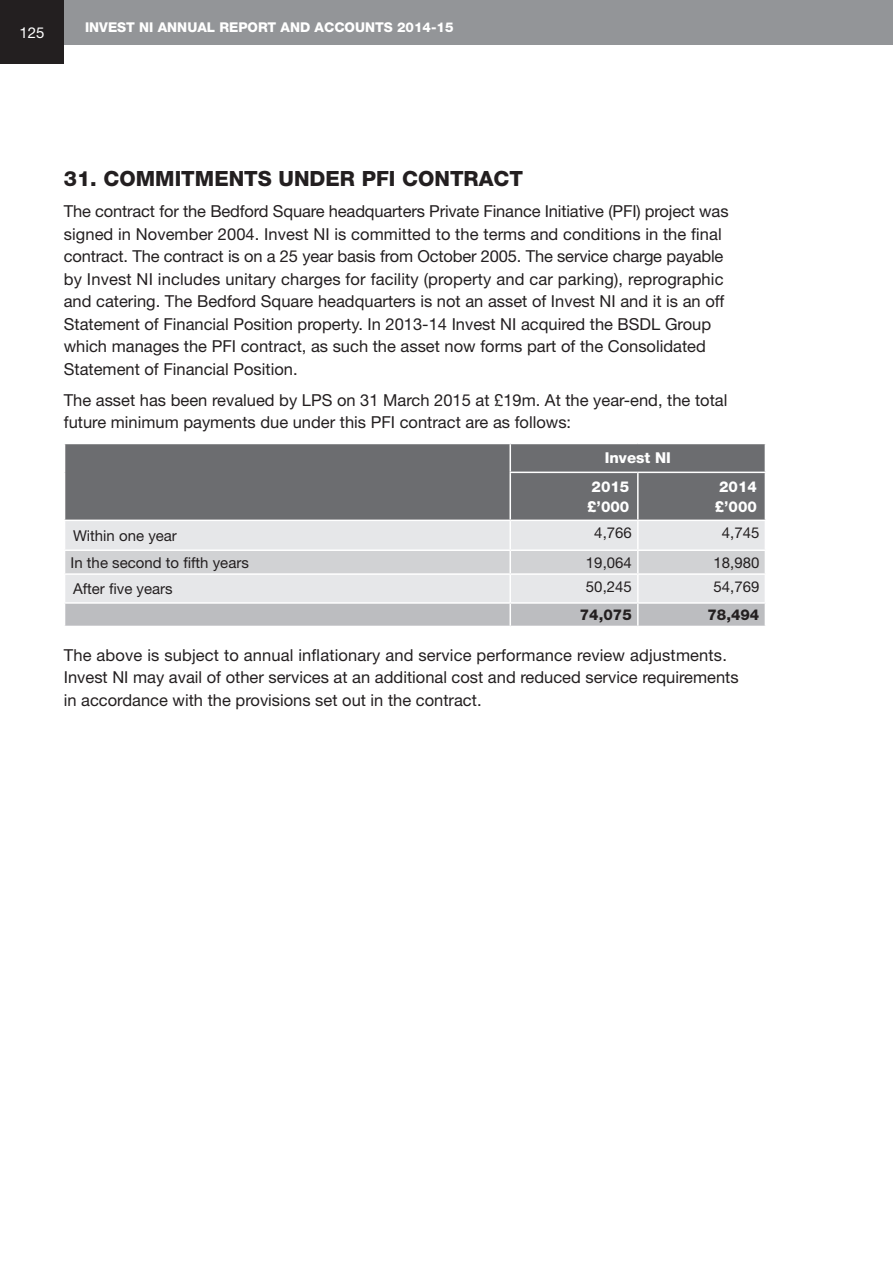
<style>
.page{position:relative;width:893px;height:1263px;background:#fff}
.page>*{position:absolute;margin:0;border:0;box-sizing:border-box;transform-origin:0 0}
.t1{font:800 21px "Helvetica Neue";color:#231f20}
.t2{font:16.5px/22.5px "Helvetica Neue";color:#231f20}
.t3{font:15px "Helvetica Neue";color:#231f20}
.t4{font:800 15px/28.8px "Helvetica Neue";color:#fff}
.t5{font:800 15px "Helvetica Neue";color:#231f20}
.t6{font:15px "Helvetica Neue";color:#fff}
.t7{font:800 13.5px "Helvetica Neue";color:#fff}
</style>
<div class="page">
<div style="left:0;top:0;width:893px;height:45px;background:#939598"></div>
<div style="left:0;top:0;width:64px;height:64px;background:#231f20"></div>
<div style="left:65px;top:444px;width:700px;height:76px;background:#6c6d70"></div>
<hr style="left:509px;top:444px;width:2px;height:28px;background:#fff">
<hr style="left:509px;top:472px;width:129px;height:1px;background:#fff">
<hr style="left:509px;top:473px;width:2px;height:47px;background:#fff">
<hr style="left:638px;top:472px;width:128px;height:1px;background:#fff">
<hr style="left:637px;top:473px;width:2px;height:47px;background:#fff">
<svg style="left:65px;top:521px;width:700px;height:105px;background:#dadadd"></svg>
<p class="t6" style="left:19px;top:24px;width:27px">125</p>
<p class="t7" style="left:85px;top:19px;width:370px">INVEST NI ANNUAL REPORT AND ACCOUNTS 2014-15</p>
<p class="t1" style="left:64px;top:166px;width:461px">31. COMMITMENTS UNDER PFI CONTRACT</p>
<p class="t2" style="left:64px;top:200px;width:666px">The contract for the Bedford Square headquarters Private Finance Initiative (PFI) project was signed in November 2004. Invest NI is committed to the terms and conditions in the final contract. The contract is on a 25 year basis from October 2005. The service charge payable by Invest NI includes unitary charges for facility (property and car parking), reprographic and catering. The Bedford Square headquarters is not an asset of Invest NI and it is an off Statement of Financial Position property. In 2013-14 Invest NI acquired the BSDL Group which manages the PFI contract, as such the asset now forms part of the Consolidated Statement of Financial Position.</p>
<p class="t2" style="left:64px;top:388px;width:665px">The asset has been revalued by LPS on 31 March 2015 at £19m. At the year-end, the total future minimum payments due under this PFI contract are as follows:</p>
<p class="t4" style="left:591px;top:444px;width:81px;text-indent:13px">Invest NI<br>2015</p>
<p class="t4" style="left:587px;top:492px;width:44px">£’000</p>
<p class="t4" style="left:715px;top:477px;width:44px;line-height:19.5px">2014 £’000</p>
<p class="t3" style="left:73px;top:526px;width:105px">Within one year</p>
<p class="t3" style="left:594px;top:524px;width:39px">4,766</p>
<p class="t3" style="left:722px;top:524px;width:39px">4,745</p>
<p class="t3" style="left:71px;top:554px;width:180px">In the second to fifth years</p>
<p class="t3" style="left:586px;top:554px;width:47px">19,064</p>
<p class="t3" style="left:713px;top:554px;width:47px">18,980</p>
<p class="t3" style="left:73px;top:580px;width:101px">After five years</p>
<p class="t3" style="left:586px;top:578px;width:47px">50,245</p>
<p class="t3" style="left:713px;top:578px;width:47px">54,769</p>
<p class="t5" style="left:580px;top:606px;width:53px">74,075</p>
<p class="t5" style="left:707px;top:606px;width:53px">78,494</p>
<p class="t2" style="left:64px;top:643px;width:676px">The above is subject to annual inflationary and service performance review adjustments.<br>Invest NI may avail of other services at an additional cost and reduced service requirements in accordance with the provisions set out in the contract.</p>
</div>
